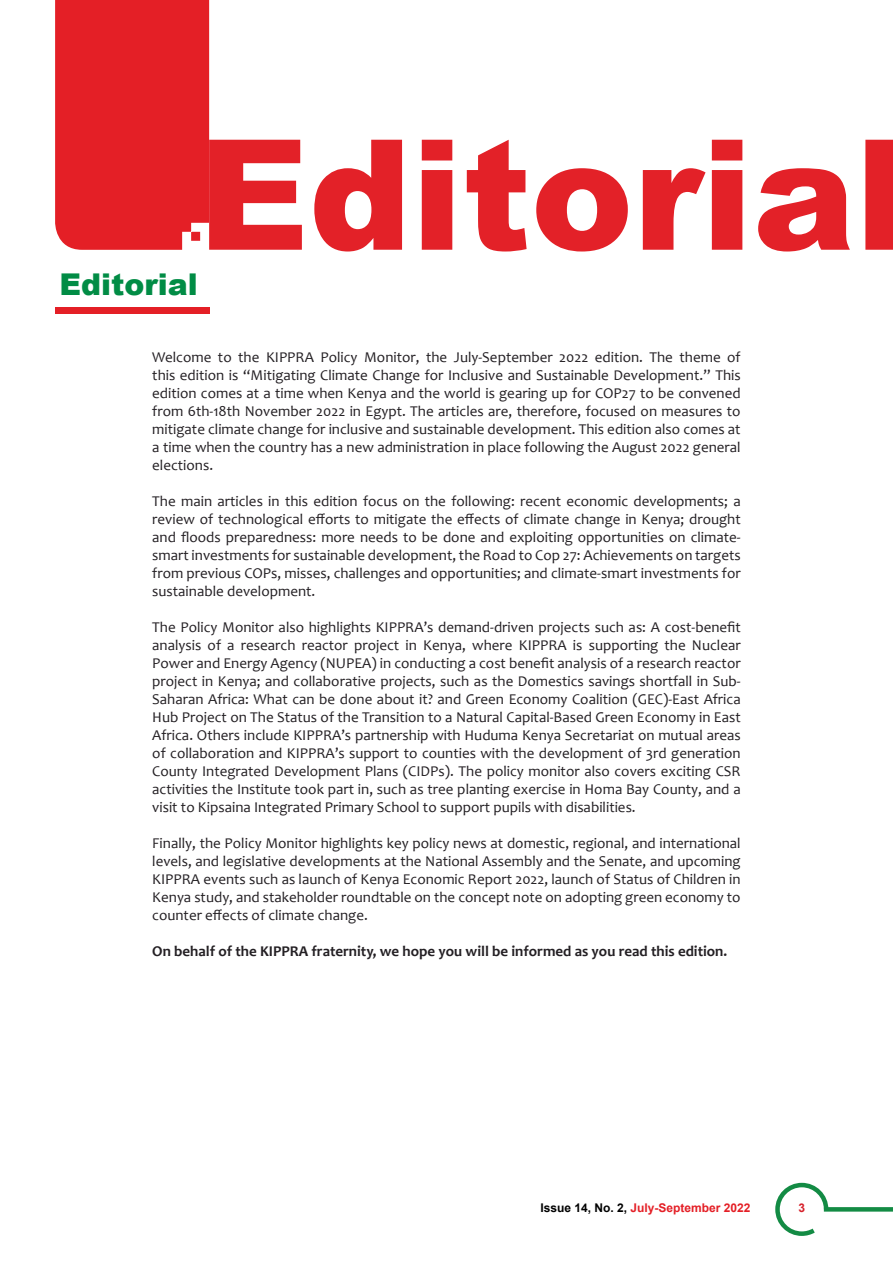
<style>
.page{position:relative;width:893px;height:1263px;background:#fff}
.page>*{position:absolute;margin:0;border:0;box-sizing:border-box;transform-origin:0 0}
.t1{font:900 30px "Arial";color:#018c45}
.t2{font:15px/18px "Candara";color:#231f23;text-align:justify}
.t3{font:700 15px "Candara";color:#231f23}
.t4{font:700 12px "Arial";color:#e41f26}
.t5{font:700 12px "Arial";color:#d6202a}
.s1{color:#000}
</style>
<div class="page">
<svg style="left:209px;top:140px;width:684px;height:111px;fill:#e32128"></svg>
<div style="left:55px;top:0;width:154px;height:250px;background:#e41f26"></div>
<div style="left:55px;top:307px;width:154px;height:6px;background:#e41f26"></div>
<svg style="left:831px;top:1207px;width:62px;height:4px"></svg>
<svg style="left:775px;top:1182px;width:56px;height:54px"></svg>
<h1 class="t1" style="left:60px;top:263px;width:140px">Editorial</h1>
<p class="t2" style="left:152px;top:348px;width:590px">Welcome to the KIPPRA Policy Monitor, the July-September 2022 edition. The theme of this edition is “Mitigating Climate Change for Inclusive and Sustainable Development.” This edition comes at a time when Kenya and the world is gearing up for COP27 to be convened from 6th-18th November 2022 in Egypt. The articles are, therefore, focused on measures to mitigate climate change for inclusive and sustainable development. This edition also comes at a time when the country has a new administration in place following the August 2022 general elections.</p>
<p class="t2" style="left:152px;top:492px;width:590px">The main articles in this edition focus on the following: recent economic developments; a review of technological efforts to mitigate the effects of climate change in Kenya; drought and floods preparedness: more needs to be done and exploiting opportunities on climate&shy;smart investments for sustainable development, the Road to Cop 27: Achievements on targets from previous COPs, misses, challenges and opportunities; and climate-smart investments for sustainable development.</p>
<p class="t2" style="left:152px;top:618px;width:590px">The Policy Monitor also highlights KIPPRA’s demand-driven projects such as: A cost-benefit analysis of a research reactor project in Kenya, where KIPPRA is supporting the Nuclear Power and Energy Agency (NUPEA) in conducting a cost benefit analysis of a research reactor project in Kenya; and collaborative projects, such as the Domestics savings shortfall in Sub-Saharan Africa: What can be done about it? and Green Economy Coalition (GEC)-East Africa Hub Project on The Status of the Transition to a Natural Capital-Based Green Economy in East Africa. Others include KIPPRA’s partnership with Huduma Kenya Secretariat on mutual areas of collaboration and KIPPRA’s support to counties with the development of 3rd generation County Integrated Development Plans (CIDPs). The policy monitor also covers exciting CSR activities the Institute took part in, such as tree planting exercise in Homa Bay County, and a visit to Kipsaina Integrated Primary School to support pupils with disabilities.</p>
<p class="t2" style="left:152px;top:834px;width:590px">Finally, the Policy Monitor highlights key policy news at domestic, regional, and international levels, and legislative developments at the National Assembly and the Senate, and upcoming KIPPRA events such as launch of Kenya Economic Report 2022, launch of Status of Children in Kenya study, and stakeholder roundtable on the concept note on adopting green economy to counter effects of climate change.</p>
<p class="t3" style="left:152px;top:942px;width:576px">On behalf of the KIPPRA fraternity, we hope you will be informed as you read this edition.</p>
<p class="t4" style="left:540px;top:1199px;width:212px"><span class="s1">Issue 14, No. 2,</span> July-September 2022</p>
<p class="t5" style="left:799px;top:1199px;width:8px">3</p>
</div>
